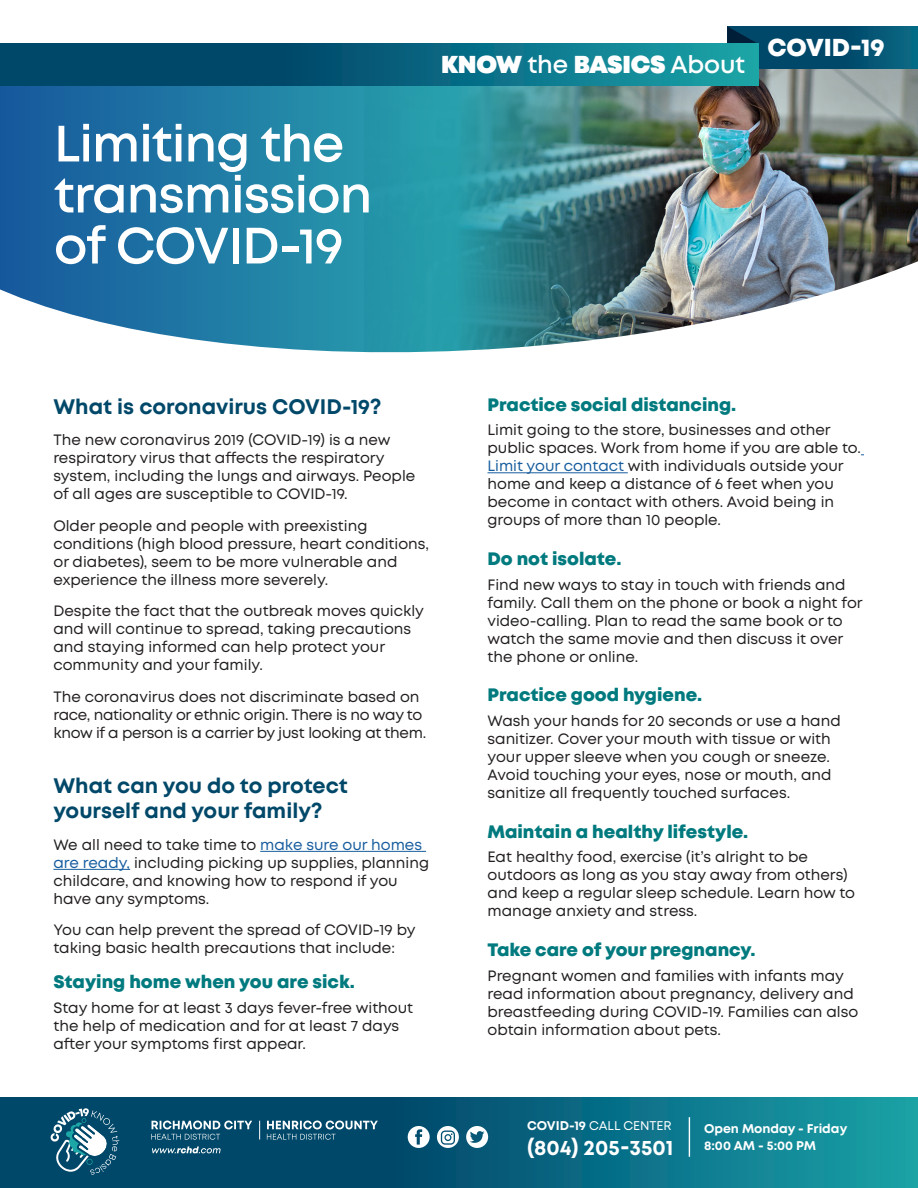
<style>
.page{position:relative;width:918px;height:1188px;background:#fff}
.page>*{position:absolute;margin:0;border:0;box-sizing:border-box;transform-origin:0 0}
.t1{font:600 51px/51px "Mont";letter-spacing:-.02em;color:#fff}
.t2{font:900 24.45px "Mont";letter-spacing:-.01em;color:#fff}
.t3{font:800 24.45px "Mont";color:#fff}
.t4{font:700 21px/25.2px "Mont";color:#004869}
.t5{font:700 21px "Mont";color:#fff}
.t6{font:800 18px "Mont";color:#007a7e}
.t7{font:15px/18px "Mont";color:#231f20}
.t8{font:15px/18px "Mont";letter-spacing:-.02em;color:#231f20}
.t9{font:700 12.6px "Mont";color:#fff}
.t10{font:12.6px "Mont";color:#fff}
.s1{font-weight:600}
.s2{color:#175d9e}
.s3{font-weight:700}
</style>
<div class="page">
<img style="left:664px;top:69px;width:254px;height:179px">
<svg style="left:0;top:86px;width:664px;height:162px;background:#2a7f9b"></svg>
<svg style="left:757px;top:26px;width:161px;height:43px;background:#02506f"></svg>
<svg style="left:727px;top:26px;width:30px;height:17px"></svg>
<svg style="left:0;top:43px;width:758px;height:43px;background:#08647e"></svg>
<svg style="left:0;top:248px;width:918px;height:226px"></svg>
<hr style="left:488px;top:472px;width:140px;height:1px;background:#175d9e">
<hr style="left:260px;top:851px;width:166px;height:1px;background:#175d9e">
<hr style="left:53px;top:869px;width:77px;height:1px;background:#175d9e">
<svg style="left:0;top:1098px;width:918px;height:90px;background:#08657e"></svg>
<svg style="left:151px;top:1121px;width:101px;height:19px;background:#40768e"></svg>
<svg style="left:267px;top:1121px;width:111px;height:19px;background:#3f758e"></svg>
<svg style="left:259px;top:1121px;width:1px;height:19px"></svg>
<svg style="left:152px;top:1146px;width:69px;height:7px"></svg>
<hr style="left:689px;top:1117px;width:1px;height:40px;background:#fff">
<svg style="left:408px;top:1126px;width:22px;height:22px"></svg>
<svg style="left:437px;top:1126px;width:22px;height:22px"></svg>
<svg style="left:466px;top:1126px;width:22px;height:22px"></svg>
<svg style="left:50px;top:1108px;width:69px;height:67px;background:#3c768e"></svg>
<p class="t1" style="left:54px;top:118px;width:320px">Limiting the transmission of COVID-19</p>
<p class="t2" style="left:441px;top:49px;width:306px">KNOW <span class="s1">the</span> BASICS <span class="s1">About</span></p>
<p class="t3" style="left:767px;top:32px;width:119px">COVID-19</p>
<p class="t4" style="left:53px;top:394px;width:330px">What is coronavirus COVID-19?</p>
<p class="t7" style="left:53px;top:431px;width:363px">The new coronavirus 2019 (COVID-19) is a new respiratory virus that affects the respiratory system, including the lungs and airways. People of all ages are susceptible to COVID-19.</p>
<p class="t7" style="left:53px;top:517px;width:377px">Older people and people with preexisting conditions (high blood pressure, heart conditions, or diabetes), seem to be more vulnerable and experience the illness more severely.</p>
<p class="t7" style="left:53px;top:602px;width:372px">Despite the fact that the outbreak moves quickly and will continue to spread, taking precautions and staying informed can help protect your community and your family.</p>
<p class="t8" style="left:53px;top:688px;width:374px">The coronavirus does not discriminate based on race, nationality or ethnic origin. There is no way to know if a person is a carrier by just looking at them.</p>
<p class="t4" style="left:53px;top:773px;width:296px">What can you do to protect yourself and your family?</p>
<p class="t7" style="left:53px;top:836px;width:377px">We all need to take time to <span class="s2">make sure our homes are ready,</span> including picking up supplies, planning childcare, and knowing how to respond if you have any symptoms.</p>
<p class="t7" style="left:53px;top:921px;width:364px">You can help prevent the spread of COVID-19 by taking basic health precautions that include:</p>
<p class="t6" style="left:53px;top:970px;width:303px">Staying home when you are sick.</p>
<p class="t7" style="left:53px;top:999px;width:361px">Stay home for at least 3 days fever-free without the help of medication and for at least 7 days after your symptoms first appear.</p>
<p class="t6" style="left:488px;top:393px;width:250px">Practice social distancing.</p>
<p class="t7" style="left:488px;top:421px;width:375px">Limit going to the store, businesses and other public spaces. Work from home if you are able to.<br><span class="s2">Limit your contact</span> with individuals outside your home and keep a distance of 6 feet when you become in contact with others. Avoid being in groups of more than 10 people.</p>
<p class="t6" style="left:488px;top:547px;width:136px">Do not isolate.</p>
<p class="t7" style="left:488px;top:575px;width:377px">Find new ways to stay in touch with friends and family. Call them on the phone or book a night for video-calling. Plan to read the same book or to watch the same movie and then discuss it over the phone or online.</p>
<p class="t6" style="left:488px;top:683px;width:216px">Practice good hygiene.</p>
<p class="t7" style="left:488px;top:712px;width:355px">Wash your hands for 20 seconds or use a hand sanitizer. Cover your mouth with tissue or with your upper sleeve when you cough or sneeze.<br>Avoid touching your eyes, nose or mouth, and sanitize all frequently touched surfaces.</p>
<p class="t6" style="left:488px;top:820px;width:262px">Maintain a healthy lifestyle.</p>
<p class="t7" style="left:488px;top:848px;width:369px">Eat healthy food, exercise (it’s alright to be outdoors as long as you stay away from others) and keep a regular sleep schedule. Learn how to manage anxiety and stress.</p>
<p class="t6" style="left:488px;top:938px;width:270px">Take care of your pregnancy.</p>
<p class="t7" style="left:488px;top:967px;width:372px">Pregnant women and families with infants may read information about pregnancy, delivery and breastfeeding during COVID-19. Families can also obtain information about pets.</p>
<p class="t10" style="left:527px;top:1118px;width:146px"><span class="s3">COVID-19</span> CALL CENTER</p>
<p class="t5" style="left:527px;top:1134px;width:148px">(804) 205-3501</p>
<p class="t9" style="left:704px;top:1121px;width:145px">Open Monday - Friday</p>
<p class="t9" style="left:704px;top:1137px;width:114px">8:00 AM - 5:00 PM</p>
</div>
